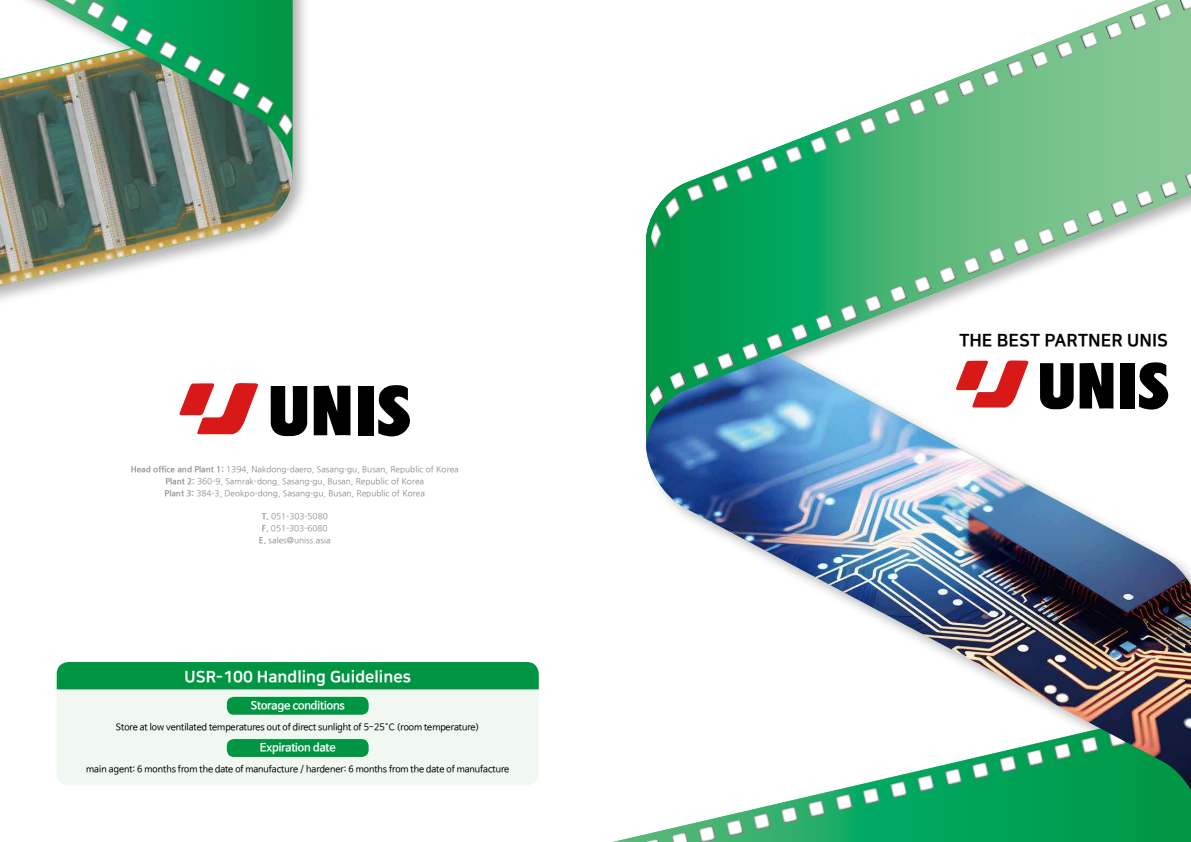
<style>
.page{position:relative;width:1191px;height:842px;background:#fff}
.page>*{position:absolute;margin:0;border:0;box-sizing:border-box;transform-origin:0 0}
.t1{font:17.5px "Nanum Square EB";color:#000}
.t2{font:16px "Nanum Square EB";color:#fff}
.t3{font:700 11px "Nanum Barun Gothic";color:#fff}
.t4{font:9px "Nanum Barun Gothic";color:#000}
.t5{font:8.4px/11.9px "Nanum Gothic";color:#898989;text-align:center}
.s1{font-weight:700}
</style>
<div class="page">
<svg style="left:613px;top:790px;width:578px;height:52px"></svg>
<svg style="left:644px;top:839px;width:17px;height:3px"></svg>
<svg style="left:672px;top:832px;width:16px;height:10px"></svg>
<svg style="left:699px;top:826px;width:17px;height:16px"></svg>
<svg style="left:726px;top:819px;width:17px;height:17px"></svg>
<svg style="left:753px;top:813px;width:17px;height:17px"></svg>
<svg style="left:781px;top:807px;width:17px;height:16px"></svg>
<svg style="left:808px;top:800px;width:17px;height:17px"></svg>
<svg style="left:835px;top:794px;width:17px;height:17px"></svg>
<svg style="left:862px;top:790px;width:17px;height:14px"></svg>
<svg style="left:890px;top:790px;width:17px;height:8px"></svg>
<svg style="left:917px;top:790px;width:17px;height:2px"></svg>
<img style="left:0;top:0;width:315px;height:436px">
<svg style="left:0;top:0;width:292px;height:286px"></svg>
<svg style="left:378px;top:385px;width:32px;height:52px"></svg>
<div style="left:358px;top:386px;width:15px;height:49px;background:#000"></div>
<svg style="left:314px;top:386px;width:36px;height:49px;background:#1d1d1d"></svg>
<svg style="left:271px;top:386px;width:36px;height:51px"></svg>
<svg style="left:179px;top:383px;width:80px;height:52px"></svg>
<img style="left:646px;top:448px;width:545px;height:342px">
<svg style="left:646px;top:0;width:545px;height:448px"></svg>
<img style="left:117px;top:179px;width:175px;height:80px">
<img style="left:0;top:63px;width:117px;height:223px">
<svg style="left:45px;top:0;width:247px;height:179px;background:#558a6e"></svg>
<svg style="left:693px;top:362px;width:17px;height:17px"></svg>
<svg style="left:717px;top:352px;width:17px;height:18px"></svg>
<svg style="left:742px;top:343px;width:17px;height:17px"></svg>
<svg style="left:766px;top:333px;width:18px;height:18px"></svg>
<svg style="left:791px;top:323px;width:17px;height:18px"></svg>
<svg style="left:815px;top:314px;width:18px;height:18px"></svg>
<svg style="left:840px;top:304px;width:18px;height:18px"></svg>
<svg style="left:865px;top:295px;width:17px;height:18px"></svg>
<svg style="left:889px;top:285px;width:18px;height:18px"></svg>
<svg style="left:914px;top:276px;width:17px;height:18px"></svg>
<svg style="left:939px;top:266px;width:17px;height:18px"></svg>
<svg style="left:963px;top:257px;width:17px;height:17px"></svg>
<svg style="left:988px;top:247px;width:17px;height:18px"></svg>
<svg style="left:1012px;top:238px;width:18px;height:17px"></svg>
<svg style="left:1037px;top:228px;width:17px;height:18px"></svg>
<svg style="left:1061px;top:219px;width:18px;height:17px"></svg>
<svg style="left:1086px;top:209px;width:18px;height:18px"></svg>
<svg style="left:1111px;top:199px;width:17px;height:18px"></svg>
<svg style="left:1135px;top:190px;width:18px;height:18px"></svg>
<svg style="left:1160px;top:180px;width:17px;height:18px"></svg>
<svg style="left:1185px;top:171px;width:6px;height:17px"></svg>
<svg style="left:650px;top:384px;width:14px;height:23px"></svg>
<svg style="left:670px;top:371px;width:16px;height:19px"></svg>
<svg style="left:686px;top:184px;width:18px;height:17px"></svg>
<svg style="left:711px;top:174px;width:18px;height:18px"></svg>
<svg style="left:736px;top:165px;width:17px;height:17px"></svg>
<svg style="left:760px;top:155px;width:18px;height:18px"></svg>
<svg style="left:785px;top:146px;width:17px;height:17px"></svg>
<svg style="left:810px;top:136px;width:17px;height:18px"></svg>
<svg style="left:834px;top:127px;width:17px;height:17px"></svg>
<svg style="left:859px;top:117px;width:17px;height:18px"></svg>
<svg style="left:883px;top:107px;width:18px;height:18px"></svg>
<svg style="left:908px;top:98px;width:17px;height:17px"></svg>
<svg style="left:932px;top:88px;width:18px;height:18px"></svg>
<svg style="left:957px;top:79px;width:18px;height:17px"></svg>
<svg style="left:982px;top:69px;width:17px;height:18px"></svg>
<svg style="left:1006px;top:60px;width:18px;height:17px"></svg>
<svg style="left:1031px;top:50px;width:17px;height:18px"></svg>
<svg style="left:1056px;top:41px;width:17px;height:17px"></svg>
<svg style="left:1080px;top:31px;width:17px;height:18px"></svg>
<svg style="left:1105px;top:21px;width:17px;height:18px"></svg>
<svg style="left:1129px;top:12px;width:18px;height:18px"></svg>
<svg style="left:1154px;top:2px;width:17px;height:18px"></svg>
<svg style="left:1178px;top:0;width:13px;height:11px"></svg>
<svg style="left:287px;top:0;width:5px;height:3px"></svg>
<svg style="left:183px;top:54px;width:67px;height:46px;background:#3aa16f"></svg>
<svg style="left:86px;top:0;width:91px;height:59px"></svg>
<svg style="left:62px;top:0;width:18px;height:6px"></svg>
<svg style="left:256px;top:95px;width:36px;height:41px"></svg>
<svg style="left:651px;top:196px;width:29px;height:55px"></svg>
<div style="left:57px;top:689px;width:482px;height:96px;background:#f1f8f2"></div>
<div style="left:57px;top:662px;width:482px;height:27px;background:#009542"></div>
<div style="left:227px;top:697px;width:142px;height:18px;background:#009542;border-radius:7px"></div>
<div style="left:227px;top:739px;width:142px;height:18px;background:#009542;border-radius:7px"></div>
<p class="t5" style="left:131px;top:463px;width:330px"><span class="s1">Head office and Plant 1:</span> 1394, Nakdong-daero, Sasang-gu, Busan, Republic of Korea<br><span class="s1">Plant 2:</span> 360-9, Samrak-dong, Sasang-gu, Busan, Republic of Korea<br><span class="s1">Plant 3:</span> 384-3, Deokpo-dong, Sasang-gu, Busan, Republic of Korea</p>
<p class="t5" style="left:259px;top:510px;width:73px"><span class="s1">T.</span> 051-303-5080<br><span class="s1">F.</span> 051-303-6080<br><span class="s1">E.</span> sales@uniss.asia</p>
<h2 class="t2" style="left:185px;top:668px;width:228px">USR-100 Handling Guidelines</h2>
<h3 class="t3" style="left:251px;top:700px;width:96px">Storage conditions</h3>
<p class="t4" style="left:116px;top:723px;width:365px">Store at low ventilated temperatures out of direct sunlight of 5-25°C (room temperature)</p>
<h3 class="t3" style="left:260px;top:742px;width:77px">Expiration date</h3>
<p class="t4" style="left:86px;top:765px;width:424px">main agent: 6 months from the date of manufacture / hardener: 6 months from the date of manufacture</p>
<h1 class="t1" style="left:959px;top:331px;width:210px">THE BEST PARTNER UNIS</h1>
</div>
